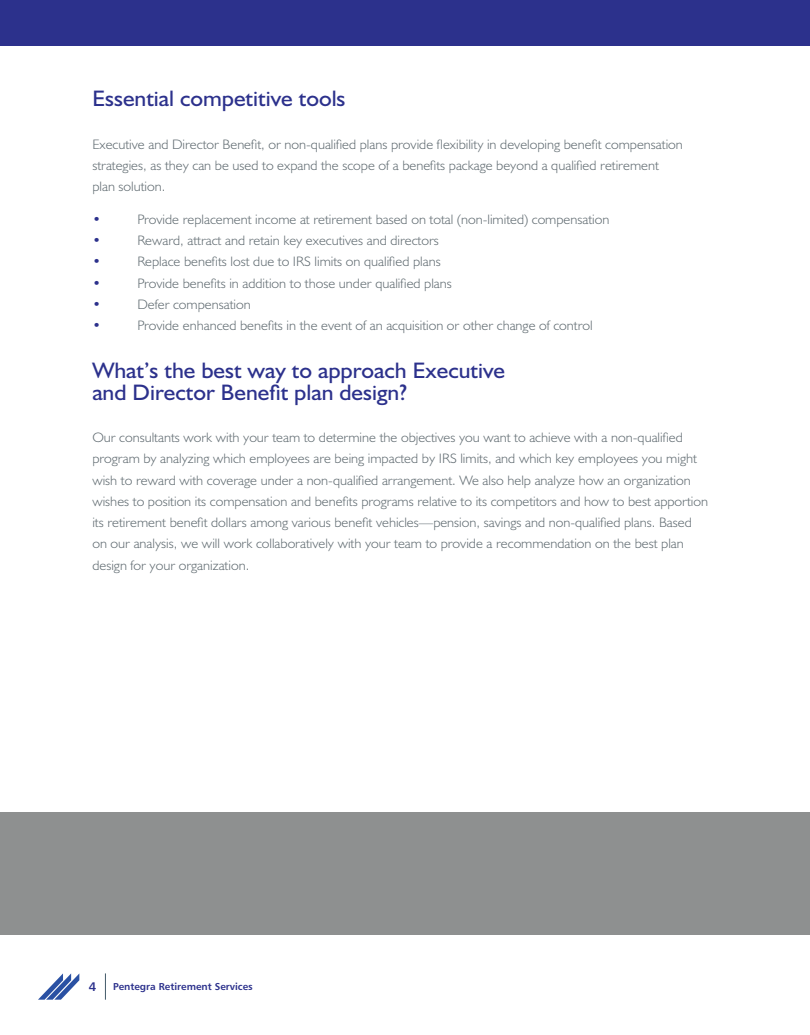
<style>
.page{position:relative;width:810px;height:1035px;background:#fff}
.page>*{position:absolute;margin:0;border:0;box-sizing:border-box;transform-origin:0 0}
.t1{font:22.5px/21.2px "Humanist 521 BT";color:#2c318c;scale:1.05 1}
.t2{font:300 13.75px/21.2px "Humanist 521 BT";color:#5f6a70;scale:1.05 1}
.t3{font:300 13.75px "Humanist 521 BT";color:#2c318c;scale:1.05 1}
.t4{font:12.5px "Humanist 777 BT Bold B";color:#2c318c}
.t5{font:10px "Humanist 777 BT Bold B";color:#2c318c}
</style>
<div class="page">
<svg style="left:105px;top:973px;width:1px;height:27px"></svg>
<svg style="left:38px;top:973px;width:41px;height:27px"></svg>
<div style="left:0;top:0;width:810px;height:45px;background:#2c318c"></div>
<div style="left:0;top:812px;width:810px;height:122px;background:#8e9090"></div>
<h1 class="t1" style="left:92px;top:88px;width:243px">Essential competitive tools</h1>
<p class="t2" style="left:92px;top:133px;width:564px">Executive and Director Benefit, or non-qualified plans provide flexibility in developing benefit compensation strategies, as they can be used to expand the scope of a benefits package beyond a qualified retirement plan solution.</p>
<p class="t3" style="left:92px;top:211px;width:10px">•</p>
<p class="t2" style="left:137px;top:208px;width:451px">Provide replacement income at retirement based on total (non-limited) compensation</p>
<p class="t3" style="left:92px;top:232px;width:10px">•</p>
<p class="t2" style="left:137px;top:230px;width:289px">Reward, attract and retain key executives and directors</p>
<p class="t3" style="left:92px;top:253px;width:10px">•</p>
<p class="t2" style="left:137px;top:251px;width:290px">Replace benefits lost due to IRS limits on qualified plans</p>
<p class="t3" style="left:92px;top:275px;width:10px">•</p>
<p class="t2" style="left:137px;top:272px;width:301px">Provide benefits in addition to those under qualified plans</p>
<p class="t3" style="left:92px;top:296px;width:10px">•</p>
<p class="t2" style="left:137px;top:293px;width:109px">Defer compensation</p>
<p class="t3" style="left:92px;top:317px;width:10px">•</p>
<p class="t2" style="left:137px;top:315px;width:435px">Provide enhanced benefits in the event of an acquisition or other change of control</p>
<h1 class="t1" style="left:92px;top:360px;width:395px">What’s the best way to approach Executive and Director Benefit plan design?</h1>
<p class="t2" style="left:92px;top:426px;width:588px">Our consultants work with your team to determine the objectives you want to achieve with a non-qualified program by analyzing which employees are being impacted by IRS limits, and which key employees you might wish to reward with coverage under a non-qualified arrangement. We also help analyze how an organization wishes to position its compensation and benefits programs relative to its competitors and how to best apportion its retirement benefit dollars among various benefit vehicles—pension, savings and non-qualified plans. Based on our analysis, we will work collaboratively with your team to provide a recommendation on the best plan design for your organization.</p>
<p class="t4" style="left:89px;top:979px;width:9px">4</p>
<p class="t5" style="left:113px;top:981px;width:141px">Pentegra Retirement Services</p>
</div>
